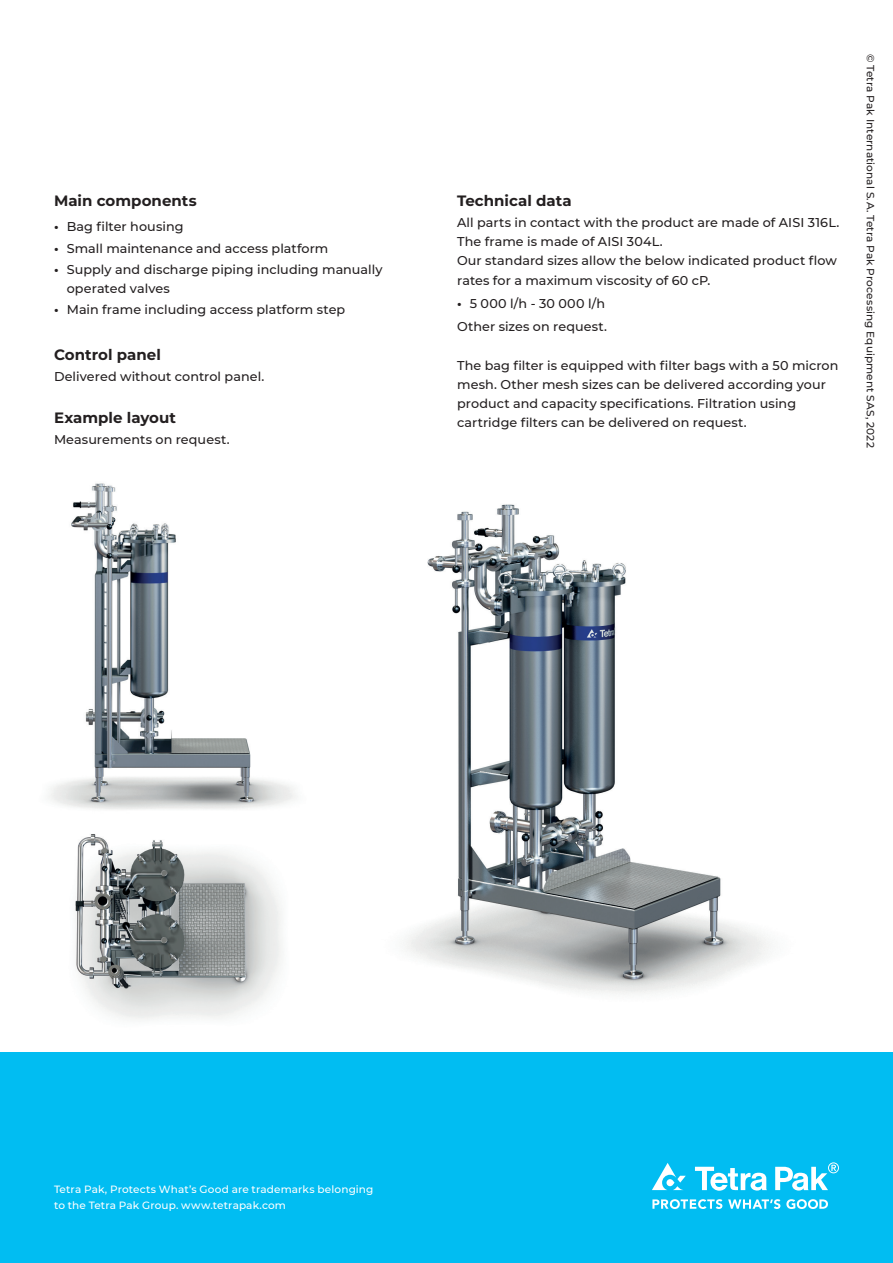
<style>
.page{position:relative;width:893px;height:1263px;background:#fff}
.page>*{position:absolute;margin:0;border:0;box-sizing:border-box;transform-origin:0 0}
.t1{font:100 15px "Montserrat";color:#231f20}
.t2{font:500 12.75px/19.2px "Montserrat";letter-spacing:.005em;color:#231f20}
.t3{font:500 10.5px/15.8px "Montserrat";letter-spacing:.01em;color:#fff}
.t4{font:500 10.5px "Montserrat";letter-spacing:.01em;color:#231f20}
.s1{font-weight:100}
</style>
<div class="page">
<div style="left:0;top:1052px;width:893px;height:211px;background:#01bdf2"></div>
<svg style="left:652px;top:1199px;width:70px;height:10px"></svg>
<svg style="left:728px;top:1199px;width:52px;height:10px"></svg>
<svg style="left:786px;top:1199px;width:42px;height:10px"></svg>
<svg style="left:695px;top:1167px;width:72px;height:24px"></svg>
<svg style="left:652px;top:1163px;width:34px;height:27px"></svg>
<svg style="left:775px;top:1162px;width:64px;height:29px"></svg>
<img style="left:406px;top:504px;width:364px;height:491px">
<img style="left:48px;top:483px;width:248px;height:327px">
<img style="left:75px;top:834px;width:206px;height:186px">
<p class="t1" style="left:54px;top:191px;width:144px">Main components</p>
<p class="t2" style="left:54px;top:217px;width:131px"><span class="s1">•</span> Bag filter housing</p>
<p class="t2" style="left:54px;top:238px;width:276px"><span class="s1">•</span> Small maintenance and access platform</p>
<p class="t2" style="left:67px;top:259px;width:317px;text-indent:-13px"><span class="s1">•</span> Supply and discharge piping including manually operated valves</p>
<p class="t2" style="left:54px;top:300px;width:293px"><span class="s1">•</span> Main frame including access platform step</p>
<p class="t1" style="left:54px;top:345px;width:108px">Control panel</p>
<p class="t2" style="left:54px;top:367px;width:212px">Delivered without control panel.</p>
<p class="t1" style="left:54px;top:408px;width:124px">Example layout</p>
<p class="t2" style="left:54px;top:430px;width:177px">Measurements on request.</p>
<p class="t1" style="left:457px;top:191px;width:116px">Technical data</p>
<p class="t2" style="left:457px;top:212px;width:384px">All parts in contact with the product are made of AISI 316L.<br>The frame is made of AISI 304L.<br>Our standard sizes allow the below indicated product flow rates for a maximum viscosity of 60 cP.</p>
<p class="t2" style="left:457px;top:291px;width:151px;line-height:23.4px"><span class="s1">•</span> 5 000 l/h - 30 000 l/h<br>Other sizes on request.</p>
<p class="t2" style="left:457px;top:355px;width:383px">The bag filter is equipped with filter bags with a 50 micron mesh. Other mesh sizes can be delivered according your product and capacity specifications. Filtration using cartridge filters can be delivered on request.</p>
<p class="t4" style="left:878px;top:54px;width:395px;rotate:90deg">© Tetra Pak International S.A. Tetra Pak Processing Equipment SAS, 2022</p>
<p class="t3" style="left:54px;top:1181px;width:321px">Tetra Pak, Protects What’s Good are trademarks belonging to the Tetra Pak Group. www.tetrapak.com</p>
</div>
